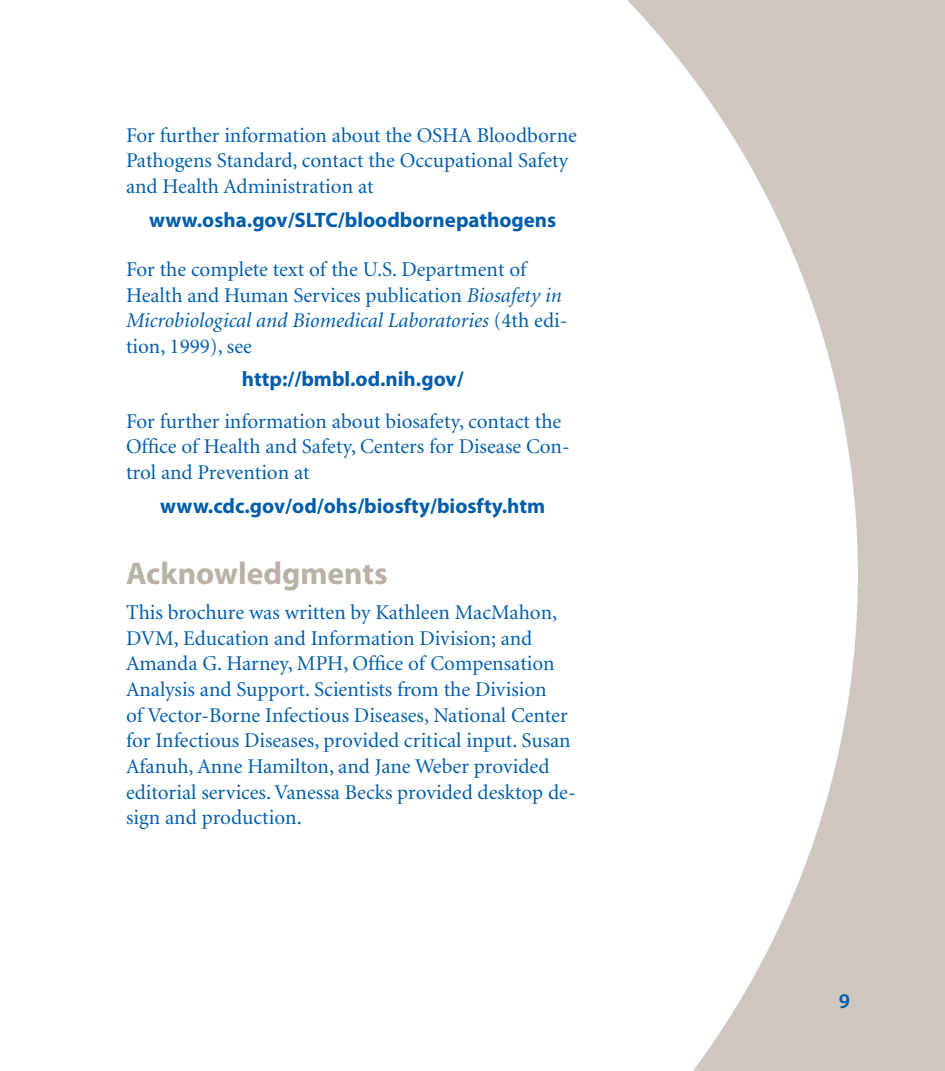
<style>
.page{position:relative;width:945px;height:1071px;background:#fff}
.page>*{position:absolute;margin:0;border:0;box-sizing:border-box;transform-origin:0 0}
.Heading_1{font:700 31.5px "Myriad Pro";color:#bab1a6}
.Body_text{font:21px/25.7px "Minion";color:#015dab}
.Web_addresses{font:700 21px "Myriad Pro";color:#015dab}
.Right_Page{font:600 21px "Myriad Pro";color:#015dab}
.s1{font-style:italic}
</style>
<div class="page">
<img style="left:627px;top:0;width:318px;height:1071px">
<p class="Body_text" style="left:126px;top:123px;width:453px">For further information about the OSHA Bloodborne<br>Pathogens Standard, contact the Occupational Safety and Health Administration at</p>
<p class="Web_addresses" style="left:149px;top:208px;width:409px">www.osha.gov/SLTC/bloodbornepathogens</p>
<p class="Body_text" style="left:126px;top:257px;width:443px">For the complete text of the U.S. Department of Health and Human Services publication <span class="s1">Biosafety in Microbiological and Biomedical Laboratories</span> (4th edi&shy;tion, 1999), see</p>
<p class="Web_addresses" style="left:242px;top:368px;width:223px">http://bmbl.od.nih.gov/</p>
<p class="Body_text" style="left:126px;top:409px;width:445px">For further information about biosafety, contact the<br>Office of Health and Safety, Centers for Disease Con&shy;trol and Prevention at</p>
<p class="Web_addresses" style="left:160px;top:494px;width:386px">www.cdc.gov/od/ohs/biosfty/biosfty.htm</p>
<p class="Heading_1" style="left:126px;top:556px;width:263px">Acknowledgments</p>
<p class="Body_text" style="left:126px;top:600px;width:451px">This brochure was written by Kathleen MacMahon, DVM, Education and Information Division; and Amanda G. Harney, MPH, Office of Compensation Analysis and Support. Scientists from the Division<br>of Vector-Borne Infectious Diseases, National Center for Infectious Diseases, provided critical input. Susan Afanuh, Anne Hamilton, and Jane Weber provided editorial services. Vanessa Becks provided desktop de&shy;sign and production.</p>
<p class="Right_Page" style="left:839px;top:989px;width:13px">9</p>
</div>
